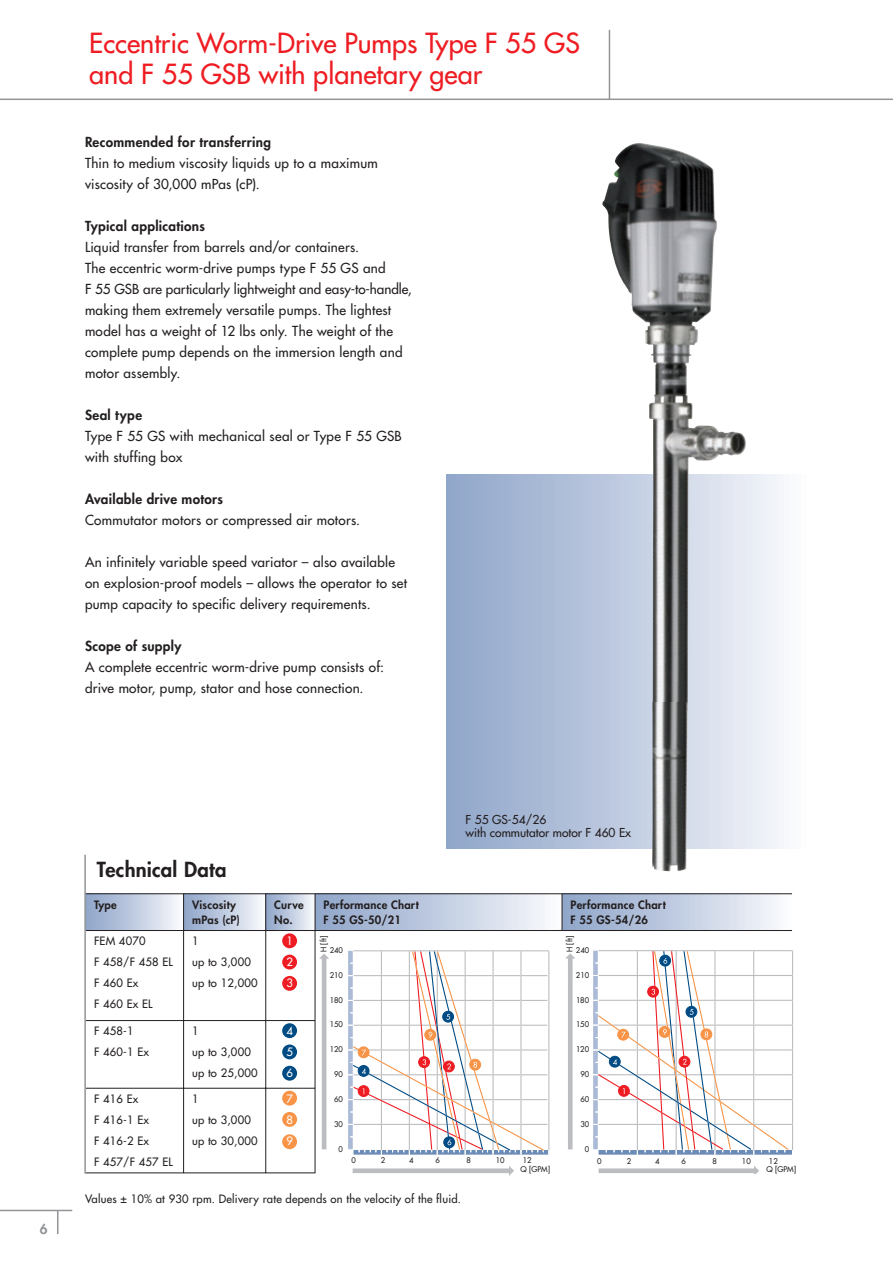
<style>
.page{position:relative;width:893px;height:1263px;background:#fff}
.page>*{position:absolute;margin:0;border:0;box-sizing:border-box;transform-origin:0 0}
.t1{font:500 27px/31.5px "Futura Std";color:#ee1d23}
.t2{font:800 20.25px "Futura Std";letter-spacing:.01em;color:#231f20}
.t3{font:500 13.5px/21px "Futura Std";letter-spacing:.02em;color:#231f20}
.t4{font:800 13.5px "Futura Std";letter-spacing:.025em;color:#231f20}
.t5{font:800 13.5px "Futura Std";color:#939598}
.t6{font:500 12px/13.2px "Futura Std";color:#231f20}
.t7{font:500 11.25px/21px "Futura Std";letter-spacing:.02em;color:#231f20}
.t8{font:800 11.25px/15.8px "Futura Std";letter-spacing:.02em;color:#231f20}
.t9{font:500 11.25px "Futura Std";color:#fff}
.t10{font:500 7.65px "Futura Std";color:#231f20}
</style>
<div class="page">
<hr style="left:0;top:99px;width:893px;height:1px;background:#939598">
<hr style="left:0;top:1210px;width:72px;height:1px;background:#939598">
<svg style="left:57px;top:1211px;width:1px;height:23px"></svg>
<hr style="left:609px;top:30px;width:1px;height:69px;background:#939598">
<svg style="left:446px;top:474px;width:338px;height:374px"></svg>
<img style="left:602px;top:143px;width:145px;height:560px">
<img style="left:602px;top:703px;width:145px;height:168px">
<div style="left:86px;top:894px;width:98px;height:37px;background:linear-gradient(to right,#8da3c8,#f8f9fc)"></div>
<div style="left:184px;top:894px;width:82px;height:37px;background:linear-gradient(to right,#8da3c8,#f8f9fc)"></div>
<div style="left:266px;top:894px;width:49px;height:36px;background:linear-gradient(to right,#8da3c8,#f7f8fc)"></div>
<div style="left:315px;top:894px;width:247px;height:36px;background:linear-gradient(to right,#8da3c8,#f9fafd)"></div>
<div style="left:562px;top:894px;width:230px;height:36px;background:linear-gradient(to right,#8da3c8,#f9fafc)"></div>
<hr style="left:86px;top:893px;width:180px;height:1px;background:#231f20">
<hr style="left:183px;top:894px;width:1px;height:36px;background:#231f20">
<hr style="left:266px;top:893px;width:49px;height:1px;background:#231f20">
<hr style="left:265px;top:894px;width:1px;height:36px;background:#231f20">
<hr style="left:562px;top:893px;width:230px;height:1px;background:#231f20">
<hr style="left:86px;top:930px;width:180px;height:1px;background:#231f20">
<hr style="left:183px;top:931px;width:1px;height:89px;background:#231f20">
<hr style="left:266px;top:930px;width:49px;height:1px;background:#231f20">
<hr style="left:265px;top:931px;width:1px;height:89px;background:#231f20">
<hr style="left:315px;top:931px;width:1px;height:89px;background:#231f20">
<hr style="left:562px;top:930px;width:230px;height:1px;background:#231f20">
<hr style="left:86px;top:1020px;width:180px;height:1px;background:#231f20">
<hr style="left:183px;top:1021px;width:1px;height:67px;background:#231f20">
<hr style="left:266px;top:1020px;width:49px;height:1px;background:#231f20">
<hr style="left:265px;top:1021px;width:1px;height:67px;background:#231f20">
<hr style="left:315px;top:1021px;width:1px;height:67px;background:#231f20">
<hr style="left:86px;top:1088px;width:180px;height:1px;background:#231f20">
<hr style="left:183px;top:1089px;width:1px;height:84px;background:#231f20">
<hr style="left:266px;top:1088px;width:49px;height:1px;background:#231f20">
<hr style="left:265px;top:1089px;width:1px;height:84px;background:#231f20">
<hr style="left:315px;top:1089px;width:1px;height:84px;background:#231f20">
<hr style="left:86px;top:1173px;width:229px;height:1px;background:#231f20">
<hr style="left:315px;top:893px;width:247px;height:1px;background:#231f20">
<hr style="left:315px;top:894px;width:1px;height:36px;background:#231f20">
<hr style="left:562px;top:894px;width:1px;height:36px;background:#231f20">
<hr style="left:315px;top:930px;width:247px;height:1px;background:#231f20">
<div style="left:282px;top:933px;width:15px;height:15px;background:#ee1d23;border-radius:50%"></div>
<div style="left:282px;top:1023px;width:15px;height:15px;background:#004b84;border-radius:50%"></div>
<div style="left:282px;top:1091px;width:15px;height:15px;background:#f79447;border-radius:50%"></div>
<div style="left:282px;top:955px;width:15px;height:15px;background:#ee1d23;border-radius:50%"></div>
<div style="left:282px;top:1045px;width:15px;height:14px;background:#004b84;border-radius:50%"></div>
<div style="left:282px;top:1112px;width:15px;height:15px;background:#f79447;border-radius:50%"></div>
<div style="left:282px;top:976px;width:15px;height:15px;background:#ee1d23;border-radius:50%"></div>
<div style="left:282px;top:1066px;width:15px;height:15px;background:#004b84;border-radius:50%"></div>
<div style="left:282px;top:1134px;width:15px;height:15px;background:#f79447;border-radius:50%"></div>
<hr style="left:84px;top:855px;width:2px;height:319px;background:#939598">
<svg style="left:593px;top:950px;width:200px;height:205px"></svg>
<hr style="left:598px;top:950px;width:194px;height:1px;background:#bcbdc0">
<div style="left:599px;top:1168px;width:156px;height:5px;background:#bcbdc0"></div>
<svg style="left:754px;top:1166px;width:5px;height:7px"></svg>
<hr style="left:568px;top:956px;width:4px;height:193px;background:#bcbdc0">
<svg style="left:565px;top:953px;width:10px;height:6px"></svg>
<svg style="left:348px;top:950px;width:201px;height:205px"></svg>
<hr style="left:353px;top:950px;width:196px;height:1px;background:#bcbdc0">
<div style="left:353px;top:1168px;width:156px;height:5px;background:#bcbdc0"></div>
<svg style="left:509px;top:1166px;width:5px;height:10px"></svg>
<hr style="left:322px;top:956px;width:4px;height:193px;background:#bcbdc0">
<svg style="left:319px;top:954px;width:10px;height:5px"></svg>
<h1 class="t1" style="left:89px;top:29px;width:492px">Eccentric Worm-Drive Pumps Type F 55 GS and F 55 GSB with planetary gear</h1>
<p class="t4" style="left:85px;top:136px;width:187px">Recommended for transferring</p>
<p class="t3" style="left:85px;top:154px;width:294px">Thin to medium viscosity liquids up to a maximum viscosity of 30,000 mPas (cP).</p>
<p class="t4" style="left:85px;top:220px;width:121px">Typical applications</p>
<p class="t3" style="left:85px;top:238px;width:328px">Liquid transfer from barrels and/or containers.<br>The eccentric worm-drive pumps type F 55 GS and<br>F 55 GSB are particularly lightweight and easy-to-handle, making them extremely versatile pumps. The lightest model has a weight of 12 lbs only. The weight of the complete pump depends on the immersion length and motor assembly.</p>
<p class="t4" style="left:85px;top:409px;width:59px">Seal type</p>
<p class="t3" style="left:85px;top:427px;width:318px">Type F 55 GS with mechanical seal or Type F 55 GSB with stuffing box</p>
<p class="t4" style="left:85px;top:493px;width:139px">Available drive motors</p>
<p class="t3" style="left:85px;top:511px;width:277px">Commutator motors or compressed air motors.</p>
<p class="t3" style="left:85px;top:553px;width:323px">An infinitely variable speed variator – also available on explosion-proof models – allows the operator to set pump capacity to specific delivery requirements.</p>
<p class="t4" style="left:85px;top:640px;width:98px">Scope of supply</p>
<p class="t3" style="left:85px;top:658px;width:301px">A complete eccentric worm-drive pump consists of: drive motor, pump, stator and hose connection.</p>
<p class="t5" style="left:40px;top:1223px;width:9px">6</p>
<p class="t6" style="left:466px;top:813px;width:167px">F 55 GS-54/26<br>with commutator motor F 460 Ex</p>
<h2 class="t2" style="left:97px;top:860px;width:131px">Technical Data</h2>
<p class="t8" style="left:94px;top:897px;width:24px">Type</p>
<p class="t8" style="left:192px;top:897px;width:49px">Viscosity mPas (cP)</p>
<p class="t8" style="left:274px;top:897px;width:31px">Curve<br>No.</p>
<p class="t8" style="left:323px;top:897px;width:97px">Performance Chart<br>F 55 GS-50/21</p>
<p class="t8" style="left:570px;top:897px;width:97px">Performance Chart<br>F 55 GS-54/26</p>
<p class="t7" style="left:94px;top:932px;width:80px">FEM 4070<br>F 458/F 458 EL<br>F 460 Ex<br>F 460 Ex EL</p>
<p class="t7" style="left:192px;top:932px;width:67px">1<br>up to 3,000 up to 12,000</p>
<p class="t7" style="left:94px;top:1021px;width:56px">F 458-1<br>F 460-1 Ex</p>
<p class="t7" style="left:192px;top:1021px;width:67px">1<br>up to 3,000 up to 25,000</p>
<p class="t7" style="left:94px;top:1089px;width:80px">F 416 Ex<br>F 416-1 Ex<br>F 416-2 Ex<br>F 457/F 457 EL</p>
<p class="t7" style="left:192px;top:1089px;width:67px">1<br>up to 3,000 up to 30,000</p>
<p class="t10" style="left:566px;top:952px;width:18px;rotate:-90deg">H [ft]</p>
<p class="t10" style="left:320px;top:952px;width:18px;rotate:-90deg">H [ft]</p>
<p class="t10" style="left:330px;top:947px;width:15px">240</p>
<p class="t9" style="left:286px;top:936px;width:8px">1</p>
<p class="t10" style="left:576px;top:946px;width:15px">240</p>
<p class="t9" style="left:286px;top:957px;width:8px">2</p>
<p class="t10" style="left:576px;top:971px;width:15px">210</p>
<p class="t10" style="left:330px;top:972px;width:15px">210</p>
<p class="t9" style="left:286px;top:978px;width:8px">3</p>
<p class="t10" style="left:576px;top:996px;width:15px">180</p>
<p class="t10" style="left:330px;top:996px;width:15px">180</p>
<p class="t10" style="left:576px;top:1021px;width:15px">150</p>
<p class="t10" style="left:330px;top:1021px;width:15px">150</p>
<p class="t9" style="left:286px;top:1025px;width:8px">4</p>
<p class="t10" style="left:330px;top:1046px;width:15px">120</p>
<p class="t10" style="left:576px;top:1046px;width:15px">120</p>
<p class="t9" style="left:286px;top:1046px;width:8px">5</p>
<p class="t9" style="left:286px;top:1067px;width:8px">6</p>
<p class="t10" style="left:334px;top:1071px;width:10px">90</p>
<p class="t10" style="left:580px;top:1071px;width:10px">90</p>
<p class="t9" style="left:286px;top:1093px;width:8px">7</p>
<p class="t10" style="left:334px;top:1095px;width:10px">60</p>
<p class="t10" style="left:580px;top:1095px;width:10px">60</p>
<p class="t9" style="left:286px;top:1114px;width:8px">8</p>
<p class="t10" style="left:334px;top:1120px;width:10px">30</p>
<p class="t10" style="left:580px;top:1120px;width:10px">30</p>
<p class="t9" style="left:286px;top:1135px;width:8px">9</p>
<p class="t10" style="left:338px;top:1145px;width:6px">0</p>
<p class="t10" style="left:585px;top:1145px;width:6px">0</p>
<p class="t10" style="left:351px;top:1157px;width:6px">0</p>
<p class="t10" style="left:381px;top:1157px;width:6px">2</p>
<p class="t10" style="left:409px;top:1157px;width:6px">4</p>
<p class="t10" style="left:435px;top:1157px;width:6px">6</p>
<p class="t10" style="left:466px;top:1157px;width:6px">8</p>
<p class="t10" style="left:496px;top:1157px;width:10px">10</p>
<p class="t10" style="left:523px;top:1157px;width:10px">12</p>
<p class="t10" style="left:597px;top:1158px;width:6px">0</p>
<p class="t10" style="left:627px;top:1157px;width:6px">2</p>
<p class="t10" style="left:655px;top:1157px;width:6px">4</p>
<p class="t10" style="left:681px;top:1157px;width:6px">6</p>
<p class="t10" style="left:712px;top:1157px;width:6px">8</p>
<p class="t10" style="left:742px;top:1157px;width:10px">10</p>
<p class="t10" style="left:769px;top:1157px;width:10px">12</p>
<p class="t10" style="left:520px;top:1166px;width:31px">Q [GPM]</p>
<p class="t10" style="left:766px;top:1166px;width:31px">Q [GPM]</p>
<p class="t7" style="left:85px;top:1189px;width:378px">Values ± 10% at 930 rpm. Delivery rate depends on the velocity of the fluid.</p>
</div>
